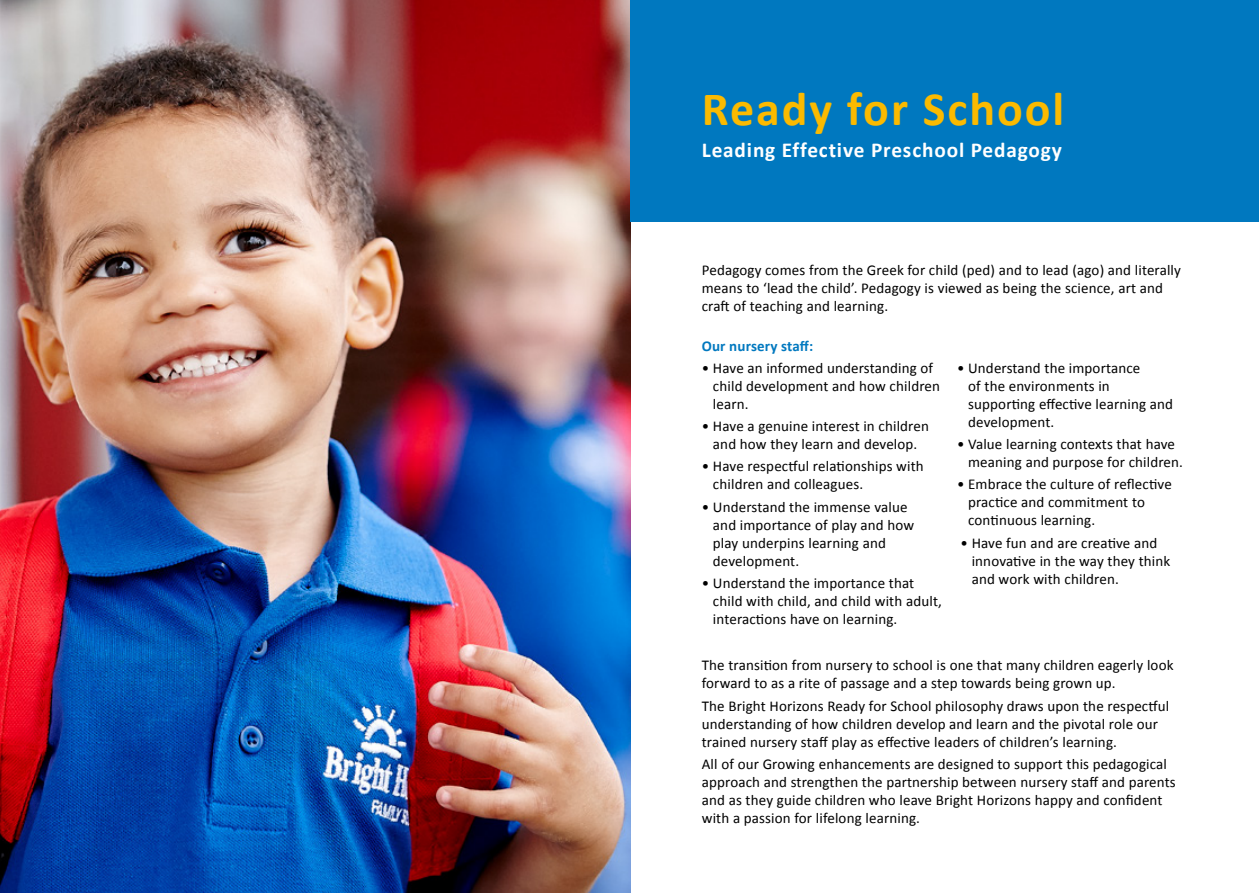
<style>
.page{position:relative;width:1259px;height:893px;background:#fff}
.page>*{position:absolute;margin:0;border:0;box-sizing:border-box;transform-origin:0 0}
.t1{font:700 48px "Calibri";letter-spacing:.04em;color:#fbba00}
.t2{font:700 21.3px "Calibri";letter-spacing:.04em;color:#fff}
.t3{font:15px/18px "Calibri";letter-spacing:.01em;color:#000}
.t4{font:700 15px "Calibri";letter-spacing:.01em;color:#0078bf}
</style>
<div class="page">
<img style="left:0;top:0;width:630px;height:893px">
<div style="left:630px;top:0;width:629px;height:221px;background:#0078bf"></div>
<h1 class="t1" style="left:702px;top:79px;width:364px">Ready for School</h1>
<h2 class="t2" style="left:702px;top:136px;width:362px">Leading Effective Preschool Pedagogy</h2>
<p class="t3" style="left:702px;top:261px;width:481px">Pedagogy comes from the Greek for child (ped) and to lead (ago) and literally means to ‘lead the child’. Pedagogy is viewed as being the science, art and craft of teaching and learning.</p>
<p class="t4" style="left:702px;top:336px;width:113px">Our nursery staff:</p>
<p class="t3" style="left:713px;top:359px;width:229px;text-indent:-11px">• Have an informed understanding of child development and how children learn.</p>
<p class="t3" style="left:702px;top:417px;width:229px;text-align:center">• Have a genuine interest in children and how they learn and develop.</p>
<p class="t3" style="left:713px;top:457px;width:212px;text-indent:-11px">• Have respectful relationships with children and colleagues.</p>
<p class="t3" style="left:713px;top:498px;width:203px;text-indent:-11px">• Understand the immense value and importance of play and how play underpins learning and development.</p>
<p class="t3" style="left:713px;top:574px;width:230px;text-indent:-11px">• Understand the importance that child with child, and child with adult, interactions have on learning.</p>
<p class="t3" style="left:968px;top:359px;width:206px;text-indent:-11px">• Understand the importance<br>of the environments in supporting effective learning and development.</p>
<p class="t3" style="left:968px;top:435px;width:216px;text-indent:-11px">• Value learning contexts that have meaning and purpose for children.</p>
<p class="t3" style="left:968px;top:475px;width:205px;text-indent:-11px">• Embrace the culture of reflective practice and commitment to continuous learning.</p>
<p class="t3" style="left:971px;top:534px;width:200px;text-indent:-11px">• Have fun and are creative and innovative in the way they think and work with children.</p>
<p class="t3" style="left:702px;top:656px;width:473px">The transition from nursery to school is one that many children eagerly look forward to as a rite of passage and a step towards being grown up.</p>
<p class="t3" style="left:702px;top:697px;width:469px">The Bright Horizons Ready for School philosophy draws upon the respectful understanding of how children develop and learn and the pivotal role our trained nursery staff play as effective leaders of children’s learning.</p>
<p class="t3" style="left:702px;top:755px;width:475px">All of our Growing enhancements are designed to support this pedagogical approach and strengthen the partnership between nursery staff and parents and as they guide children who leave Bright Horizons happy and confident with a passion for lifelong learning.</p>
</div>
